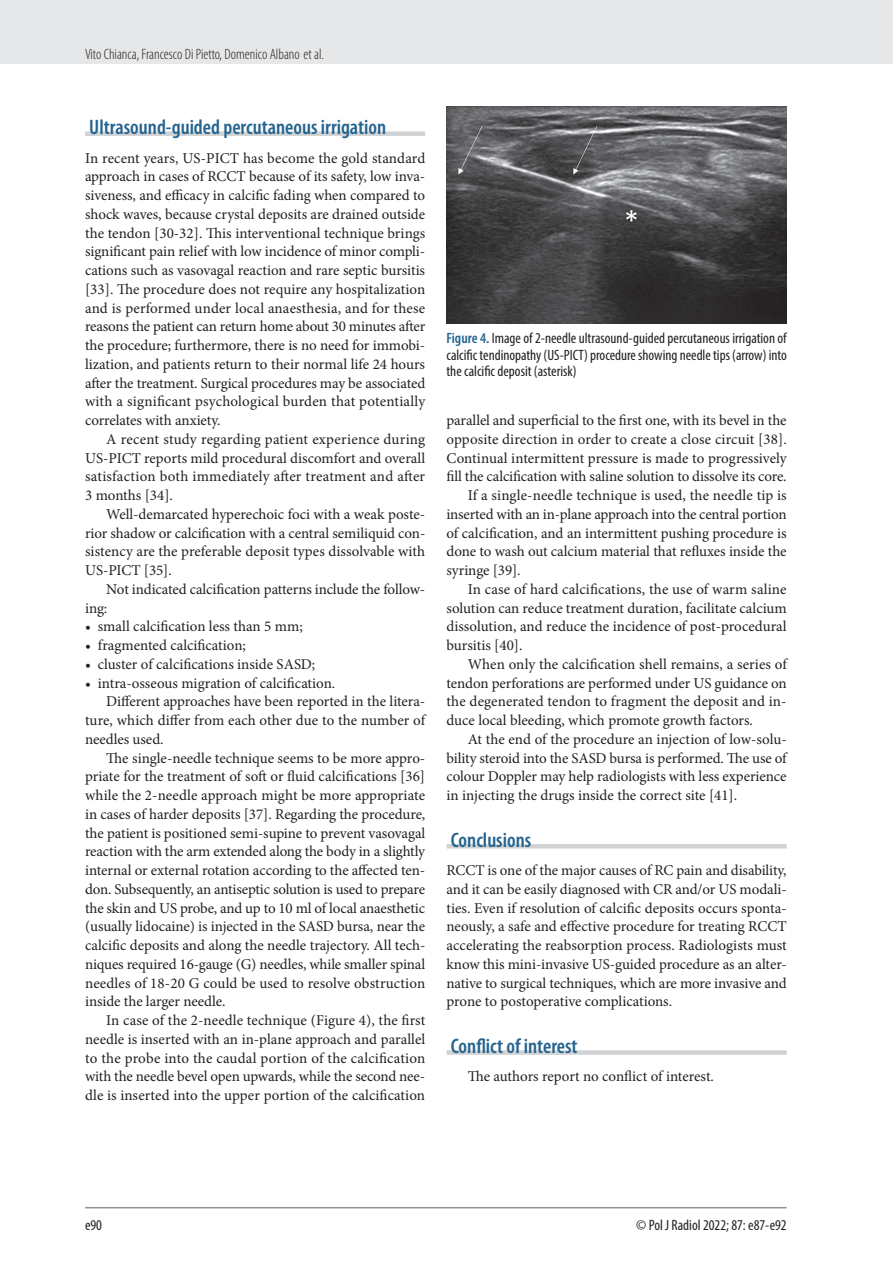
<style>
.page{position:relative;width:893px;height:1263px;background:#fff}
.page>*{position:absolute;margin:0;border:0;box-sizing:border-box;transform-origin:0 0}
.t1{font:600 condensed 21px "Myriad Pro";color:#24648f}
.t2{font:15px/18.8px "Minion Pro";letter-spacing:-.005em;color:#231f20;text-align:justify}
.t3{font:condensed 15px/16.5px "Myriad Pro";color:#231f20;text-align:justify}
.t4{font:300 condensed 15px "Myriad Pro";color:#231f20}
.t5{font:15px "Minion Pro";letter-spacing:.015em;color:#231f20}
.s1{font-weight:600;color:#24648f}
</style>
<div class="page">
<div style="left:0;top:0;width:893px;height:64px;background:#e6e7e9"></div>
<hr style="left:85px;top:1207px;width:702px;height:1px;background:#939598">
<div style="left:85px;top:131px;width:340px;height:5px;background:#d1d2d4"></div>
<hr style="left:446px;top:844px;width:341px;height:4px;background:#d1d2d4">
<div style="left:446px;top:1050px;width:341px;height:5px;background:#d1d2d4"></div>
<img style="left:446px;top:106px;width:341px;height:218px">
<p class="t4" style="left:85px;top:45px;width:240px">Vito Chianca, Francesco Di Pietto, Domenico Albano et al.</p>
<h1 class="t1" style="left:89px;top:114px;width:298px">Ultrasound-guided percutaneous irrigation</h1>
<p class="t2" style="left:85px;top:148px;width:342px">In recent years, US-PICT has become the gold standard approach in cases of RCCT because of its safety, low inva&shy;siveness, and efficacy in calcific fading when compared to shock waves, because crystal deposits are drained outside the tendon [30-32]. This interventional technique brings significant pain relief with low incidence of minor compli&shy;cations such as vasovagal reaction and rare septic bursitis [33]. The procedure does not require any hospitalization and is performed under local anaesthesia, and for these reasons the patient can return home about 30 minutes after the procedure; furthermore, there is no need for immobi&shy;lization, and patients return to their normal life 24 hours after the treatment. Surgical procedures may be associated with a significant psychological burden that potentially correlates with anxiety.</p>
<p class="t2" style="left:85px;top:430px;width:342px;text-indent:21px">A recent study regarding patient experience during US-PICT reports mild procedural discomfort and overall satisfaction both immediately after treatment and after 3 months [34].</p>
<p class="t2" style="left:85px;top:505px;width:342px;text-indent:21px">Well-demarcated hyperechoic foci with a weak poste&shy;rior shadow or calcification with a central semiliquid con&shy;sistency are the preferable deposit types dissolvable with US-PICT [35].</p>
<p class="t2" style="left:85px;top:580px;width:342px;text-indent:21px">Not indicated calcification patterns include the follow&shy;ing:</p>
<p class="t2" style="left:85px;top:617px;width:219px">• small calcification less than 5 mm;</p>
<p class="t2" style="left:85px;top:636px;width:162px">• fragmented calcification;</p>
<p class="t2" style="left:85px;top:655px;width:232px">• cluster of calcifications inside SASD;</p>
<p class="t2" style="left:85px;top:673px;width:252px">• intra-osseous migration of calcification.</p>
<p class="t2" style="left:106px;top:692px;width:320px">Different approaches have been reported in the litera-</p>
<p class="t2" style="left:85px;top:711px;width:342px">ture, which differ from each other due to the number of</p>
<p class="t2" style="left:85px;top:730px;width:80px">needles used.</p>
<p class="t2" style="left:106px;top:748px;width:320px">The single-needle technique seems to be more appro-</p>
<p class="t2" style="left:85px;top:767px;width:342px">priate for the treatment of soft or fluid calcifications [36]</p>
<p class="t2" style="left:85px;top:786px;width:342px">while the 2-needle approach might be more appropriate</p>
<p class="t2" style="left:85px;top:805px;width:342px">in cases of harder deposits [37]. Regarding the procedure,</p>
<p class="t2" style="left:85px;top:823px;width:342px">the patient is positioned semi-supine to prevent vasovagal</p>
<p class="t2" style="left:85px;top:842px;width:342px">reaction with the arm extended along the body in a slightly</p>
<p class="t2" style="left:85px;top:861px;width:342px">internal or external rotation according to the affected ten-</p>
<p class="t2" style="left:85px;top:880px;width:342px">don. Subsequently, an antiseptic solution is used to prepare</p>
<p class="t2" style="left:85px;top:898px;width:342px">the skin and US probe, and up to 10 ml of local anaesthetic</p>
<p class="t2" style="left:85px;top:917px;width:342px">(usually lidocaine) is injected in the SASD bursa, near the</p>
<p class="t2" style="left:85px;top:936px;width:342px">calcific deposits and along the needle trajectory. All tech-</p>
<p class="t2" style="left:85px;top:955px;width:342px">niques required 16-gauge (G) needles, while smaller spinal</p>
<p class="t2" style="left:85px;top:973px;width:342px">needles of 18-20 G could be used to resolve obstruction</p>
<p class="t2" style="left:85px;top:992px;width:142px">inside the larger needle.</p>
<p class="t2" style="left:106px;top:1011px;width:320px">In case of the 2-needle technique (Figure 4), the first</p>
<p class="t2" style="left:85px;top:1030px;width:342px">needle is inserted with an in-plane approach and parallel</p>
<p class="t5" style="left:85px;top:1048px;width:342px">to the probe into the caudal portion of the calcification</p>
<p class="t2" style="left:85px;top:1067px;width:342px">with the needle bevel open upwards, while the second nee-</p>
<p class="t2" style="left:85px;top:1086px;width:342px">dle is inserted into the upper portion of the calcification</p>
<p class="t3" style="left:446px;top:330px;width:342px"><span class="s1">Figure 4.</span> Image of 2-needle ultrasound-guided percutaneous irrigation of calcific tendinopathy (US-PICT) procedure showing needle tips (arrow) into the calcific deposit (asterisk)</p>
<p class="t2" style="left:446px;top:411px;width:342px">parallel and superficial to the first one, with its bevel in the</p>
<p class="t2" style="left:446px;top:430px;width:342px">opposite direction in order to create a close circuit [38].</p>
<p class="t2" style="left:446px;top:448px;width:342px">Continual intermittent pressure is made to progressively</p>
<p class="t2" style="left:446px;top:467px;width:342px">fill the calcification with saline solution to dissolve its core.</p>
<p class="t2" style="left:468px;top:486px;width:320px">If a single-needle technique is used, the needle tip is</p>
<p class="t2" style="left:446px;top:505px;width:342px">inserted with an in-plane approach into the central portion</p>
<p class="t2" style="left:446px;top:523px;width:342px">of calcification, and an intermittent pushing procedure is</p>
<p class="t2" style="left:446px;top:542px;width:342px">done to wash out calcium material that refluxes inside the</p>
<p class="t2" style="left:446px;top:561px;width:76px">syringe [39].</p>
<p class="t2" style="left:468px;top:580px;width:320px">In case of hard calcifications, the use of warm saline</p>
<p class="t2" style="left:446px;top:598px;width:342px">solution can reduce treatment duration, facilitate calcium</p>
<p class="t2" style="left:446px;top:617px;width:342px">dissolution, and reduce the incidence of post-procedural</p>
<p class="t2" style="left:446px;top:636px;width:77px">bursitis [40].</p>
<p class="t2" style="left:468px;top:655px;width:321px">When only the calcification shell remains, a series of</p>
<p class="t2" style="left:446px;top:673px;width:342px">tendon perforations are performed under US guidance on</p>
<p class="t2" style="left:446px;top:692px;width:342px">the degenerated tendon to fragment the deposit and in-</p>
<p class="t2" style="left:446px;top:711px;width:308px">duce local bleeding, which promote growth factors.</p>
<p class="t2" style="left:468px;top:730px;width:320px">At the end of the procedure an injection of low-solu-</p>
<p class="t2" style="left:446px;top:748px;width:342px">bility steroid into the SASD bursa is performed. The use of</p>
<p class="t2" style="left:446px;top:767px;width:341px">colour Doppler may help radiologists with less experience</p>
<p class="t2" style="left:446px;top:786px;width:292px">in injecting the drugs inside the correct site [41].</p>
<h1 class="t1" style="left:451px;top:827px;width:82px">Conclusions</h1>
<p class="t2" style="left:446px;top:861px;width:342px">RCCT is one of the major causes of RC pain and disability, and it can be easily diagnosed with CR and/or US modali&shy;ties. Even if resolution of calcific deposits occurs sponta&shy;neously, a safe and effective procedure for treating RCCT accelerating the reabsorption process. Radiologists must know this mini-invasive US-guided procedure as an alter&shy;native to surgical techniques, which are more invasive and prone to postoperative complications.</p>
<h1 class="t1" style="left:451px;top:1033px;width:128px">Conflict of interest</h1>
<p class="t2" style="left:468px;top:1067px;width:248px">The authors report no conflict of interest.</p>
<p class="t3" style="left:85px;top:1216px;width:18px">e90</p>
<p class="t3" style="left:636px;top:1216px;width:152px">© Pol J Radiol 2022; 87: e87-e92</p>
</div>
